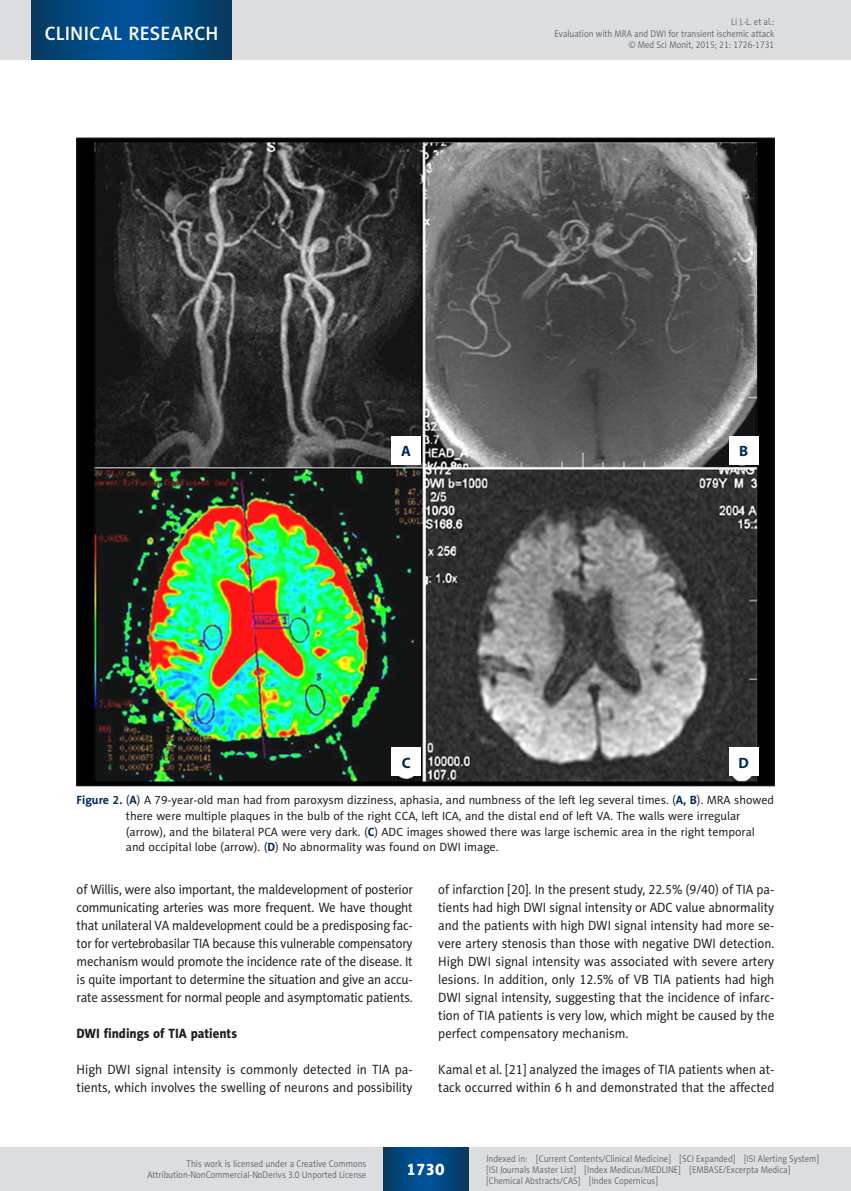
<style>
.page{position:relative;width:851px;height:1191px;background:#fff}
.page>*{position:absolute;margin:0;border:0;box-sizing:border-box;transform-origin:0 0}
.t1{font:19.5px "Naomi Sans EFN Medium";letter-spacing:.015em;color:#fff}
.t2{font:16.5px "Naomi Sans EFN Heavy";color:#fff}
.t3{font:700 15px "Myriad Pro";color:#00295c}
.MSM_Body{font:13.5px/18px "Naomi Sans EFN";color:#231f20;text-align:justify;scale:.94 1}
.MSM_Body-2{font:13.5px/18px "Naomi Sans EFN";color:#231f20;text-align:justify;scale:.95 1}
.MSM_Headline_2{font:13.5px "Naomi Sans EFN Heavy";color:#231f20;scale:.95 1}
.MSM_Rycina_tytul{font:12px/15.8px "Naomi Sans EFN";color:#231f20}
.t4{font:9.75px/11.2px "Naomi Sans EFN Light";color:#57585a;text-align:right;scale:.9 1}
.s1{font-weight:700;color:#00295c}
</style>
<div class="page">
<img style="left:79px;top:140px;width:693px;height:644px">
<div style="left:391px;top:436px;width:30px;height:28px;background:#fff"></div>
<div style="left:391px;top:748px;width:30px;height:28px;background:#fff"></div>
<div style="left:729px;top:436px;width:29px;height:28px;background:#fff"></div>
<div style="left:729px;top:748px;width:29px;height:28px;background:#fff"></div>
<div style="left:0;top:1148px;width:850px;height:43px;background:#dcdddf"></div>
<svg style="left:383px;top:1147px;width:85px;height:43px;background:#02477e"></svg>
<div style="left:0;top:0;width:850px;height:60px;background:#dcdddf"></div>
<hr style="left:850px;top:0;width:1px;height:60px;background:#dcdddf">
<svg style="left:32px;top:0;width:200px;height:60px;background:#02477e"></svg>
<h1 class="t1" style="left:45px;top:22px;width:175px">CLINICAL RESEARCH</h1>
<p class="t4" style="left:554px;top:16px;width:246px">Li J.-L. et al.:<br>Evaluation with MRA and DWI for transient ischemic attack © Med Sci Monit, 2015; 21: 1726-1731</p>
<p class="t3" style="left:401px;top:441px;width:11px">A</p>
<p class="t3" style="left:739px;top:441px;width:11px">B</p>
<p class="t3" style="left:401px;top:752px;width:10px">C</p>
<p class="t3" style="left:738px;top:752px;width:12px">D</p>
<p class="MSM_Rycina_tytul" style="left:126px;top:792px;width:649px;text-indent:-49px"><span class="s1">Figure 2.</span> (<span class="s1">A</span>) A 79-year-old man had from paroxysm dizziness, aphasia, and numbness of the left leg several times. (<span class="s1">A, B</span>). MRA showed there were multiple plaques in the bulb of the right CCA, left ICA, and the distal end of left VA. The walls were irregular (arrow), and the bilateral PCA were very dark. (<span class="s1">C</span>) ADC images showed there was large ischemic area in the right temporal and occipital lobe (arrow). (<span class="s1">D</span>) No abnormality was found on DWI image.</p>
<p class="MSM_Body-2" style="left:77px;top:880px;width:355px">of Willis, were also important, the maldevelopment of posterior communicating arteries was more frequent. We have thought that unilateral VA maldevelopment could be a predisposing fac&shy;tor for vertebrobasilar TIA because this vulnerable compensatory mechanism would promote the incidence rate of the disease. It is quite important to determine the situation and give an accu&shy;rate assessment for normal people and asymptomatic patients.</p>
<p class="MSM_Headline_2" style="left:77px;top:1025px;width:170px">DWI findings of TIA patients</p>
<p class="MSM_Body-2" style="left:77px;top:1060px;width:355px">High DWI signal intensity is commonly detected in TIA pa&shy;tients, which involves the swelling of neurons and possibility</p>
<p class="MSM_Body" style="left:438px;top:880px;width:359px">of infarction [20]. In the present study, 22.5% (9/40) of TIA pa&shy;tients had high DWI signal intensity or ADC value abnormality and the patients with high DWI signal intensity had more se&shy;vere artery stenosis than those with negative DWI detection.<br>High DWI signal intensity was associated with severe artery lesions. In addition, only 12.5% of VB TIA patients had high DWI signal intensity, suggesting that the incidence of infarc&shy;tion of TIA patients is very low, which might be caused by the perfect compensatory mechanism.</p>
<p class="MSM_Body" style="left:438px;top:1060px;width:359px">Kamal et al. [21] analyzed the images of TIA patients when at&shy;tack occurred within 6 h and demonstrated that the affected</p>
<p class="t4" style="left:147px;top:1158px;width:245px">This work is licensed under a Creative Commons<br>Attribution-NonCommercial-NoDerivs 3.0 Unported License</p>
<p class="t2" style="left:406px;top:1159px;width:40px">1730</p>
<p class="t4" style="left:486px;top:1152px;width:371px;text-align:left">Indexed in: [Current Contents/Clinical Medicine] [SCI Expanded] [ISI Alerting System] [ISI Journals Master List] [Index Medicus/MEDLINE] [EMBASE/Excerpta Medica] [Chemical Abstracts/CAS] [Index Copernicus]</p>
</div>
